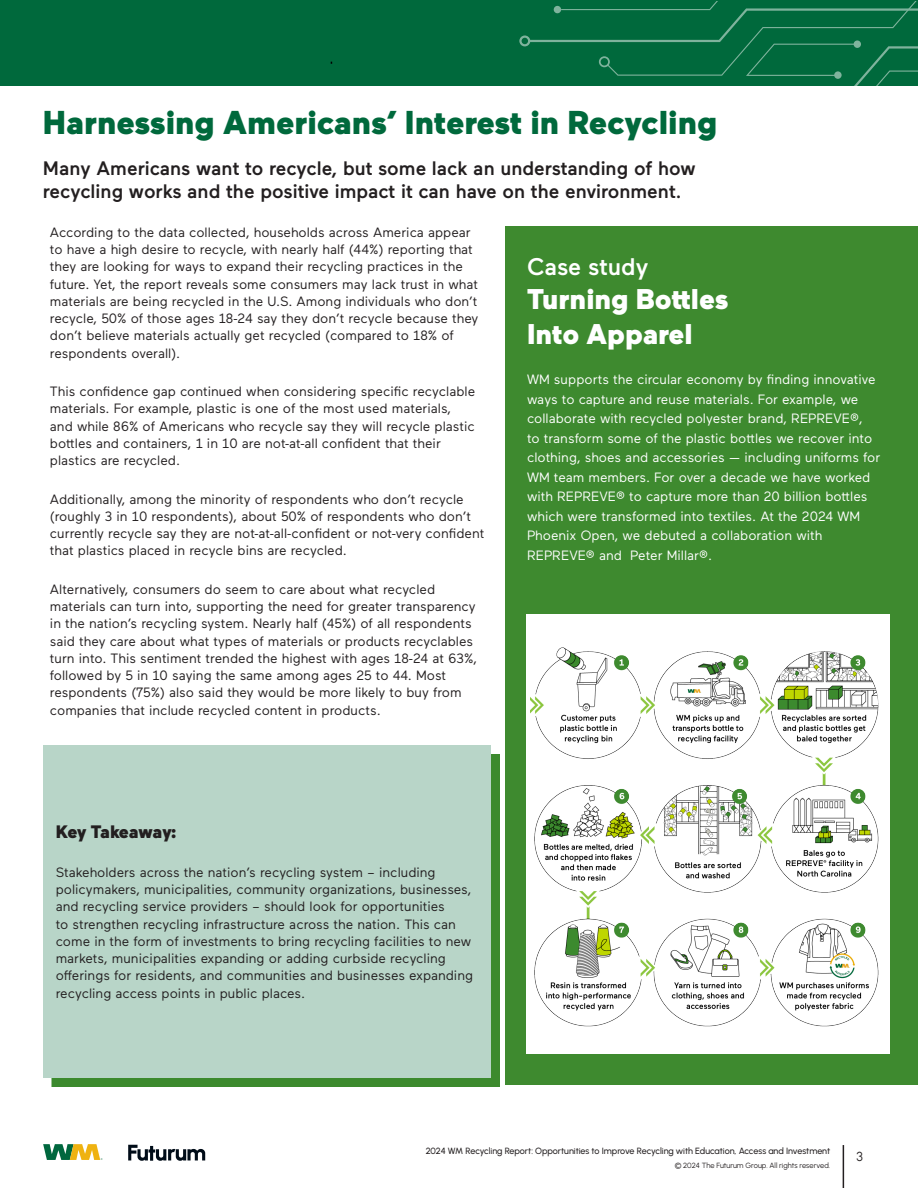
<style>
.page{position:relative;width:918px;height:1188px;background:#fff}
.page>*{position:absolute;margin:0;border:0;box-sizing:border-box;transform-origin:0 0}
.t1{font:900 33px "Maax";color:#00693c}
.t2{font:900 28.5px/34.2px "Maax";color:#fff}
.t3{font:500 24px "Maax";color:#fff}
.t4{font:500 19.5px/23.4px "Maax";color:#231f20}
.t5{font:900 18px "Maax";letter-spacing:-.015em;color:#231f20}
.t6{font:13.5px/17.2px "Maax";color:#231f20}
.t7{font:13.5px/19.5px "Maax";color:#fff}
.t8{font:13.05px "Urbanist";color:#231f20}
.t9{font:500 9px "Urbanist";letter-spacing:-.005em;color:#231f20}
.t10{font:7.5px "Urbanist";color:#231f20}
</style>
<div class="page">
<div style="left:0;top:0;width:918px;height:85px;background:#00693c"></div>
<svg style="left:519px;top:2px;width:399px;height:84px"></svg>
<svg style="left:43px;top:1144px;width:59px;height:16px"></svg>
<svg style="left:128px;top:1145px;width:77px;height:16px"></svg>
<hr style="left:843px;top:1145px;width:1px;height:43px;background:#231f20">
<div style="left:506px;top:227px;width:412px;height:858px;background:#3e8a2f"></div>
<div style="left:527px;top:614px;width:363px;height:440px;background:#fff"></div>
<img style="left:531px;top:647px;width:348px;height:380px">
<div style="left:52px;top:754px;width:448px;height:333px;background:#3c8a2e"></div>
<div style="left:43px;top:745px;width:448px;height:332px;background:#b8d5c8"></div>
<p class="t1" style="left:43px;top:101px;width:676px">Harnessing Americans’ Interest in Recycling</p>
<p class="t4" style="left:43px;top:155px;width:655px">Many Americans want to recycle, but some lack an understanding of how recycling works and the positive impact it can have on the environment.</p>
<p class="t6" style="left:50px;top:223px;width:430px">According to the data collected, households across America appear to have a high desire to recycle, with nearly half (44%) reporting that they are looking for ways to expand their recycling practices in the future. Yet, the report reveals some consumers may lack trust in what materials are being recycled in the U.S. Among individuals who don’t recycle, 50% of those ages 18-24 say they don’t recycle because they don’t believe materials actually get recycled (compared to 18% of respondents overall).</p>
<p class="t6" style="left:50px;top:382px;width:427px">This confidence gap continued when considering specific recyclable materials. For example, plastic is one of the most used materials, and while 86% of Americans who recycle say they will recycle plastic bottles and containers, 1 in 10 are not-at-all confident that their plastics are recycled.</p>
<p class="t6" style="left:50px;top:490px;width:436px">Additionally, among the minority of respondents who don’t recycle (roughly 3 in 10 respondents), about 50% of respondents who don’t currently recycle say they are not-at-all-confident or not-very confident that plastics placed in recycle bins are recycled.</p>
<p class="t6" style="left:50px;top:580px;width:429px">Alternatively, consumers do seem to care about what recycled materials can turn into, supporting the need for greater transparency in the nation’s recycling system. Nearly half (45%) of all respondents said they care about what types of materials or products recyclables turn into. This sentiment trended the highest with ages 18-24 at 63%, followed by 5 in 10 saying the same among ages 25 to 44. Most respondents (75%) also said they would be more likely to buy from companies that include recycled content in products.</p>
<p class="t3" style="left:527px;top:251px;width:123px">Case study</p>
<p class="t2" style="left:527px;top:281px;width:203px">Turning Bottles<br>Into Apparel</p>
<p class="t7" style="left:527px;top:369px;width:355px">WM supports the circular economy by finding innovative ways to capture and reuse materials. For example, we collaborate with recycled polyester brand, REPREVE®,<br>to transform some of the plastic bottles we recover into clothing, shoes and accessories — including uniforms for WM team members. For over a decade we have worked with REPREVE® to capture more than 20 billion bottles which were transformed into textiles. At the 2024 WM Phoenix Open, we debuted a collaboration with REPREVE® and Peter Millar®.</p>
<p class="t5" style="left:56px;top:820px;width:122px">Key Takeaway:</p>
<p class="t6" style="left:56px;top:863px;width:419px">Stakeholders across the nation’s recycling system – including policymakers, municipalities, community organizations, businesses, and recycling service providers – should look for opportunities<br>to strengthen recycling infrastructure across the nation. This can come in the form of investments to bring recycling facilities to new markets, municipalities expanding or adding curbside recycling offerings for residents, and communities and businesses expanding recycling access points in public places.</p>
<p class="t9" style="left:426px;top:1144px;width:406px">2024 WM Recycling Report: Opportunities to Improve Recycling with Education, Access and Investment</p>
<p class="t10" style="left:675px;top:1160px;width:157px">© 2024 The Futurum Group. All rights reserved.</p>
<p class="t8" style="left:856px;top:1148px;width:8px">3</p>
</div>
